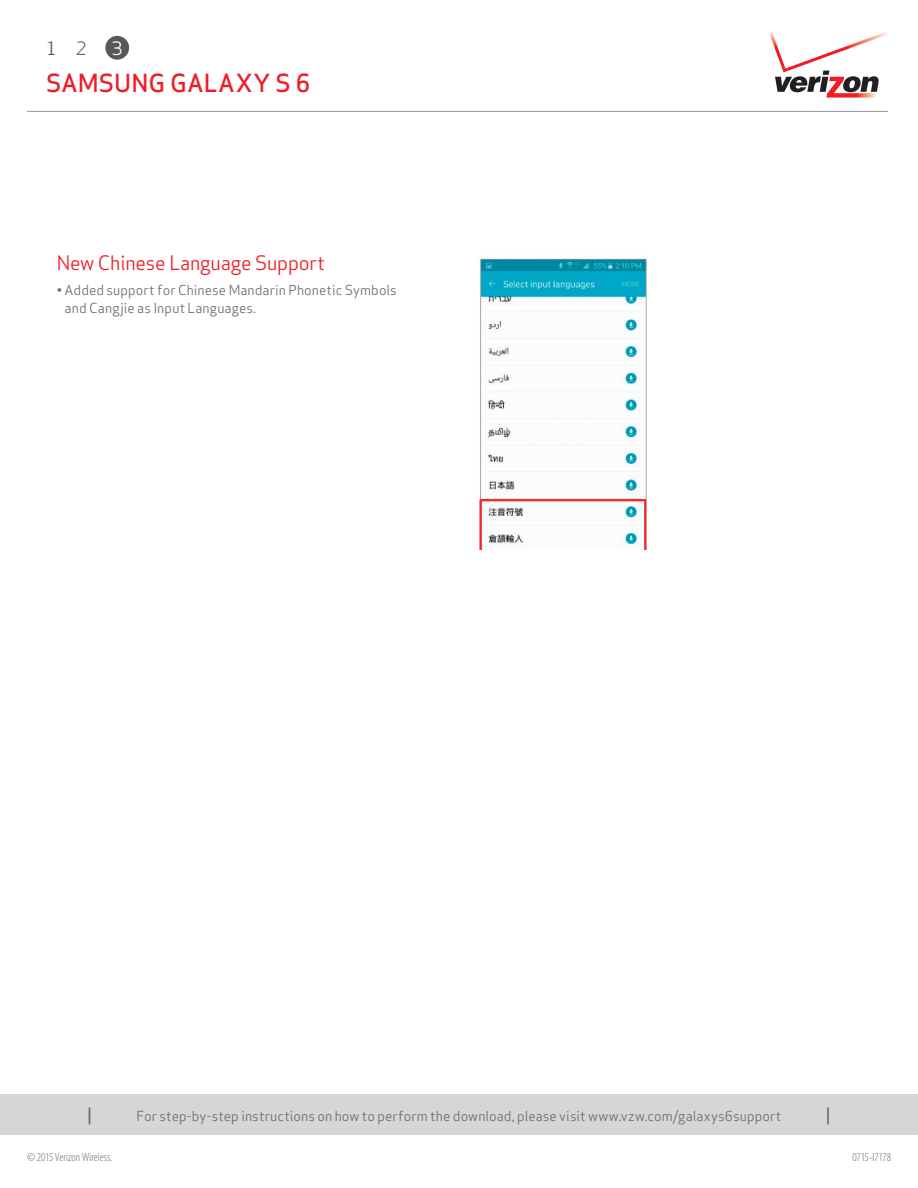
<style>
.page{position:relative;width:918px;height:1188px;background:#fff}
.page>*{position:absolute;margin:0;border:0;box-sizing:border-box;transform-origin:0 0}
.t1{font:500 24.3px "Apex Sans";color:#ee1c28}
.t2{font:19.5px "Apex Sans";letter-spacing:-.01em;color:#ee1d23}
.t3{font:18px "Apex Sans";color:#57585a}
.t4{font:18px "Apex Sans";color:#fff}
.t5{font:500 16.5px "Apex Sans";color:#6c6d70}
.t6{font:13.5px/18px "Apex Sans";letter-spacing:.005em;color:#6c6d70}
.t7{font:300 condensed 12px "Myriad Pro";letter-spacing:-.005em;color:#6c6d70}
.s1{color:#6c6d70}
</style>
<div class="page">
<hr style="left:27px;top:111px;width:861px;height:1px;background:#939598">
<img style="left:769px;top:32px;width:16px;height:35px">
<img style="left:789px;top:32px;width:98px;height:35px">
<img style="left:826px;top:92px;width:50px;height:6px">
<svg style="left:775px;top:67px;width:104px;height:25px"></svg>
<div style="left:105px;top:36px;width:24px;height:24px;background:#57585a;border-radius:50%"></div>
<img style="left:479px;top:258px;width:168px;height:291px">
<div style="left:0;top:1095px;width:918px;height:40px;background:#d5d6d8"></div>
<h3 class="t3" style="left:46px;top:33px;width:42px">1 <span class="s1">2</span></h3>
<h3 class="t4" style="left:112px;top:33px;width:12px">3</h3>
<h1 class="t1" style="left:46px;top:62px;width:266px">SAMSUNG GALAXY S 6</h1>
<h2 class="t2" style="left:57px;top:247px;width:270px">New Chinese Language Support</h2>
<p class="t6" style="left:65px;top:280px;width:334px;text-indent:-8px">• Added support for Chinese Mandarin Phonetic Symbols and Cangjie as Input Languages.</p>
<p class="t5" style="left:87px;top:1100px;width:6px">|</p>
<p class="t6" style="left:136px;top:1106px;width:647px">For step-by-step instructions on how to perform the download, please visit www.vzw.com/galaxys6support</p>
<p class="t5" style="left:826px;top:1100px;width:6px">|</p>
<p class="t7" style="left:27px;top:1150px;width:87px">© 2015 Verizon Wireless.</p>
<p class="t7" style="left:852px;top:1150px;width:40px">0715-I7178</p>
</div>
